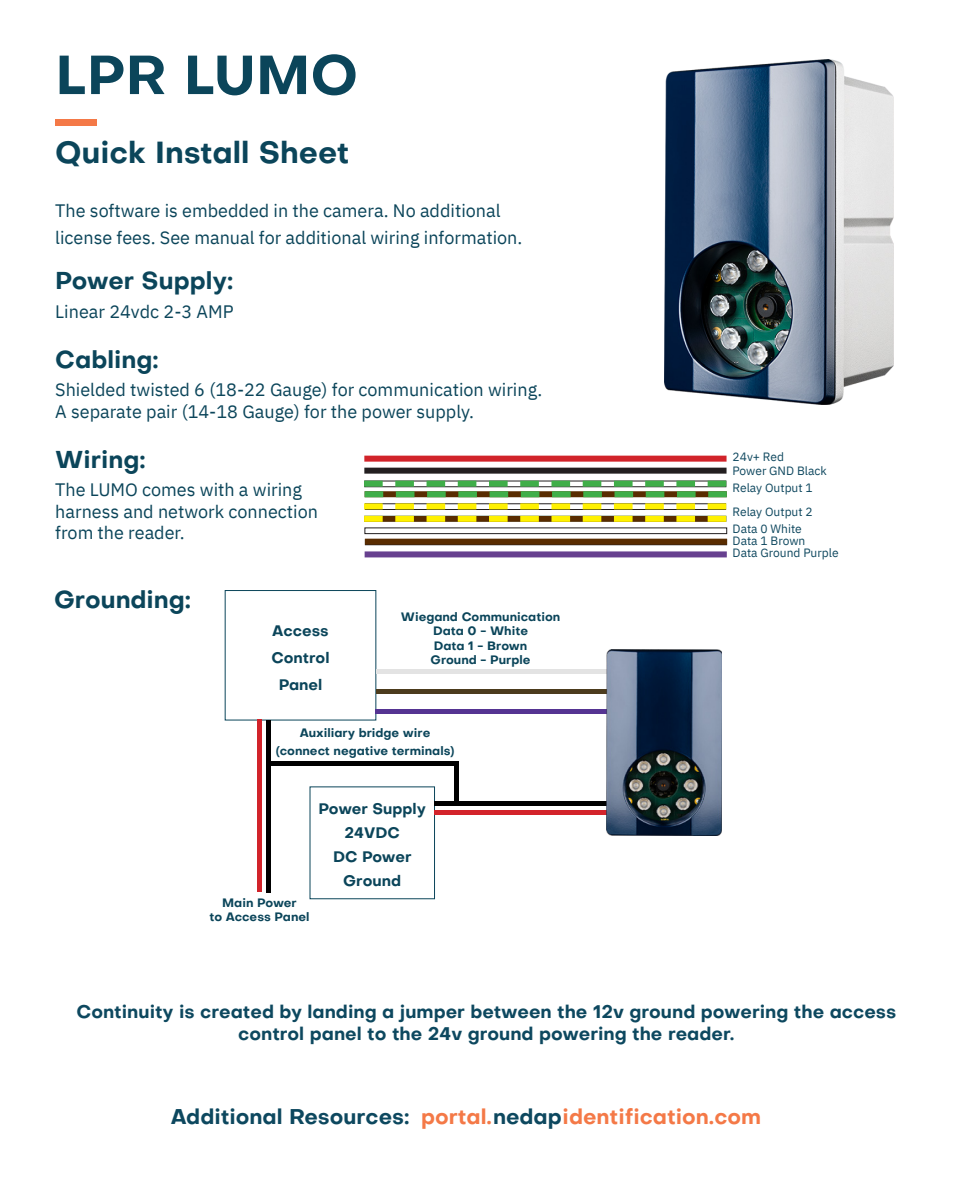
<style>
.page{position:relative;width:972px;height:1188px;background:#fff}
.page>*{position:absolute;margin:0;border:0;box-sizing:border-box;transform-origin:0 0}
.t1{font:700 54px "Objectivity";color:#0b455a}
.t2{font:700 30px "Objectivity";color:#0b455a}
.Paragraph_Style_1{font:700 24px "Objectivity";color:#0b455a}
.t3{font:700 21px "Objectivity";color:#f47947}
.t4{font:700 21px "Objectivity";color:#0d485f}
.t5{font:18px/27px "IBM Plex Sans";color:#0b455a}
.t6{font:700 18px/21.6px "Objectivity";color:#0d485f;text-align:center}
.t7{font:700 15px/24px "Objectivity";color:#0b455a;text-align:center}
.t8{font:700 12px "Objectivity";color:#0b455a}
.t9{font:12px "IBM Plex Sans";color:#0f485f}
.s1{color:#0d485f}
</style>
<div class="page">
<div style="left:364px;top:456px;width:363px;height:6px;background:#d1232a"></div>
<div style="left:364px;top:468px;width:363px;height:6px;background:#231f20"></div>
<img style="left:664px;top:59px;width:229px;height:346px">
<div style="left:365px;top:551px;width:362px;height:6px;background:#67408f"></div>
<svg style="left:364px;top:481px;width:363px;height:16px"></svg>
<svg style="left:364px;top:516px;width:362px;height:6px;background:#bda403"></svg>
<div style="left:365px;top:539px;width:362px;height:6px;background:#592c00"></div>
<div style="left:365px;top:503px;width:361px;height:7px;border:1px solid #231f20"></div>
<svg style="left:364px;top:503px;width:362px;height:6px"></svg>
<div style="left:365px;top:528px;width:362px;height:6px;border:1px solid #231f20"></div>
<div style="left:376px;top:689px;width:232px;height:5px;background:#4c3b1d"></div>
<div style="left:376px;top:669px;width:264px;height:5px;background:#e3e3e3"></div>
<hr style="left:267px;top:721px;width:4px;height:172px;background:#000">
<div style="left:257px;top:719px;width:5px;height:173px;background:#d1232a"></div>
<div style="left:271px;top:761px;width:188px;height:5px;background:#000"></div>
<hr style="left:434px;top:801px;width:182px;height:4px;background:#000">
<hr style="left:434px;top:811px;width:182px;height:4px;background:#d3232b">
<div style="left:376px;top:709px;width:243px;height:5px;background:#553492"></div>
<hr style="left:455px;top:764px;width:4px;height:37px;background:#000">
<img style="left:607px;top:649px;width:115px;height:186px">
<div style="left:55px;top:119px;width:41px;height:6px;background:#f47947"></div>
<p class="t1" style="left:55px;top:36px;width:304px">LPR LUMO</p>
<p class="t2" style="left:55px;top:131px;width:296px">Quick Install Sheet</p>
<p class="t5" style="left:55px;top:196px;width:469px">The software is embedded in the camera. No additional license fees. See manual for additional wiring information.</p>
<p class="Paragraph_Style_1" style="left:55px;top:264px;width:179px">Power Supply:</p>
<p class="t5" style="left:55px;top:296px;width:180px">Linear 24vdc 2-3 AMP</p>
<p class="Paragraph_Style_1" style="left:55px;top:342px;width:105px">Cabling:</p>
<p class="t5" style="left:55px;top:375px;width:489px">Shielded twisted 6 (18-22 Gauge) for communication wiring.</p>
<p class="t5" style="left:55px;top:396px;width:420px">A separate pair (14-18 Gauge) for the power supply.</p>
<p class="Paragraph_Style_1" style="left:55px;top:442px;width:92px">Wiring:</p>
<p class="t5" style="left:55px;top:475px;width:248px">The LUMO comes with a wiring</p>
<p class="t5" style="left:55px;top:496px;width:264px">harness and network connection</p>
<p class="t5" style="left:55px;top:518px;width:131px">from the reader.</p>
<p class="Paragraph_Style_1" style="left:54px;top:582px;width:139px">Grounding:</p>
<p class="t7" style="left:272px;top:618px;width:58px">Access</p>
<p class="t7" style="left:271px;top:645px;width:60px">Control</p>
<p class="t7" style="left:279px;top:672px;width:45px">Panel</p>
<p class="t8" style="left:401px;top:608px;width:161px">Wiegand Communication</p>
<p class="t8" style="left:433px;top:622px;width:97px">Data 0 - White</p>
<p class="t8" style="left:434px;top:637px;width:95px">Data 1 - Brown</p>
<p class="t8" style="left:431px;top:651px;width:101px">Ground - Purple</p>
<p class="t8" style="left:300px;top:725px;width:132px">Auxiliary bridge wire</p>
<p class="t8" style="left:276px;top:743px;width:180px">(connect negative terminals)</p>
<p class="t8" style="left:222px;top:894px;width:76px">Main Power</p>
<p class="t8" style="left:209px;top:909px;width:102px">to Access Panel</p>
<p class="t7" style="left:319px;top:796px;width:109px">Power Supply<br>24VDC</p>
<p class="t7" style="left:333px;top:844px;width:80px">DC Power</p>
<p class="t7" style="left:343px;top:868px;width:59px">Ground</p>
<p class="t9" style="left:733px;top:447px;width:53px">24v+ Red</p>
<p class="t9" style="left:733px;top:462px;width:96px">Power GND Black</p>
<p class="t9" style="left:733px;top:479px;width:82px">Relay Output 1</p>
<p class="t9" style="left:733px;top:503px;width:82px">Relay Output 2</p>
<p class="t9" style="left:733px;top:520px;width:71px">Data 0 White</p>
<p class="t9" style="left:733px;top:532px;width:74px">Data 1 Brown</p>
<p class="t9" style="left:733px;top:544px;width:108px">Data Ground Purple</p>
<p class="t6" style="left:76px;top:1001px;width:821px">Continuity is created by landing a jumper between the 12v ground powering the access control panel to the 24v ground powering the reader.</p>
<p class="t4" style="left:171px;top:1102px;width:240px">Additional Resources:</p>
<p class="t3" style="left:421px;top:1102px;width:342px">portal.<span class="s1">nedap</span>identification.com</p>
</div>
